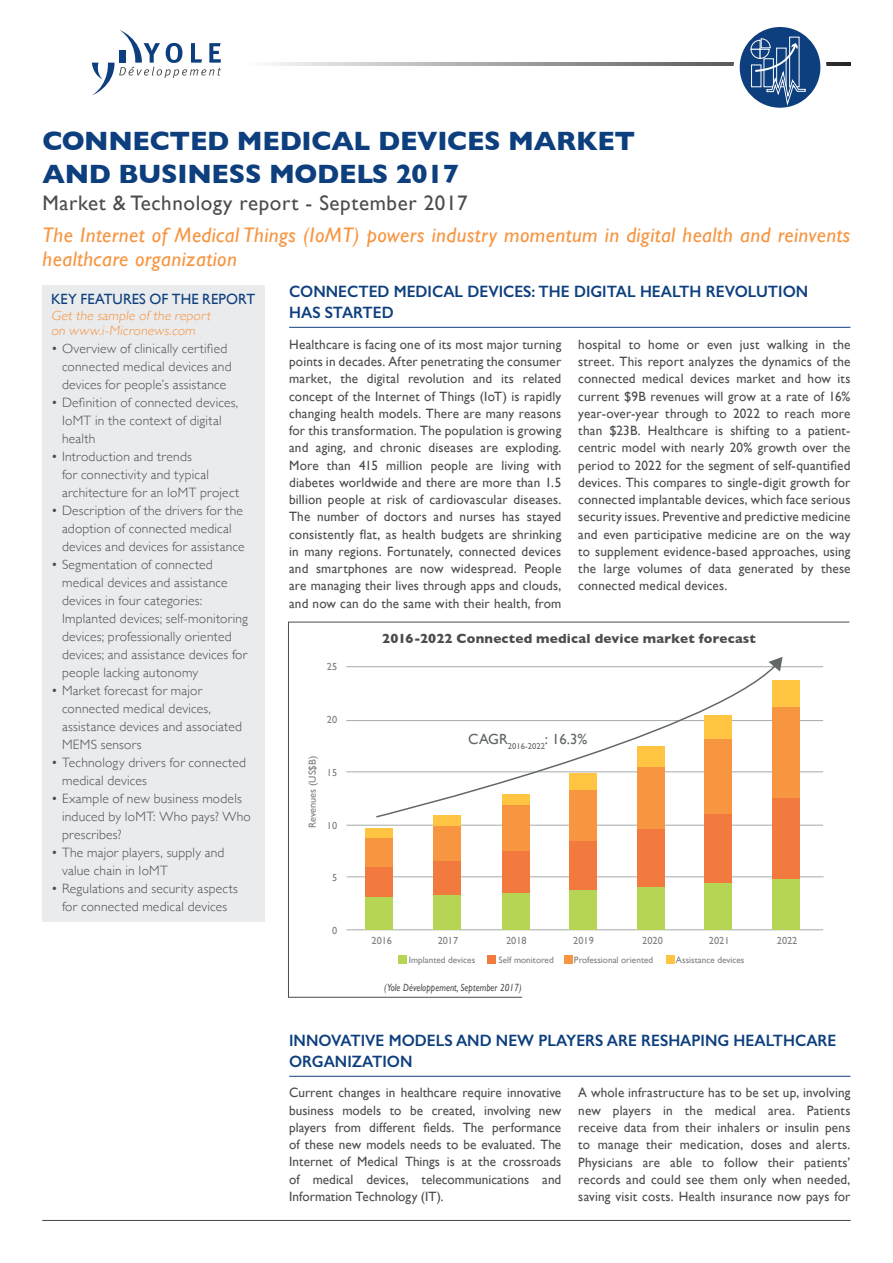
<style>
.page{position:relative;width:893px;height:1263px;background:#fff}
.page>*{position:absolute;margin:0;border:0;box-sizing:border-box;transform-origin:0 0}
.t1{font:700 27px/33px "Gill Sans";letter-spacing:-.01em;color:#0d3f7e}
.t2{font:italic 21px/24px "Gill Sans";letter-spacing:.02em;color:#f79540}
.t3{font:21px "Gill Sans";letter-spacing:.03em;color:#4b4c4d}
.t4{font:600 16.5px/21px "Gill Sans";color:#0d3f7e;scale:.94 1}
.t5{font:14.85px "Gill Sans";letter-spacing:.005em;color:#0d3f7e}
.t6{font:14.7px "Gill Sans";color:#626768}
.t7{font:13.5px/17.2px "Gill Sans";letter-spacing:.01em;color:#4b4c4d;text-align:justify}
.t8{font:300 13.5px/18px "Gill Sans";letter-spacing:.015em;color:#4b4c4d}
.t9{font:700 13.5px "Gill Sans";letter-spacing:.015em;color:#4b4c4d}
.t10{font:300 13.5px/15px "Gill Sans";color:#f79540}
.t11{font:italic 10.5px "Gill Sans";letter-spacing:.01em;color:#4b4c4d;scale:.85 1}
.t12{font:10.2px "Gill Sans";color:#7c7f81}
.t13{font:9.3px "Gill Sans";color:#7c7f81}
</style>
<div class="page">
<hr style="left:43px;top:1220px;width:807px;height:1px;background:#4b4c4d">
<hr style="left:289px;top:327px;width:561px;height:1px;background:#0d3f7e">
<div style="left:43px;top:285px;width:222px;height:637px;background:#eaebec"></div>
<svg style="left:91px;top:62px;width:759px;height:3px;background:#a7a8aa"></svg>
<div style="left:734px;top:21px;width:92px;height:93px;border:9px solid #fff;border-radius:50%"></div>
<div style="left:740px;top:27px;width:80px;height:81px;background:#0d3f7e;border-radius:50%"></div>
<svg style="left:750px;top:37px;width:56px;height:67px"></svg>
<svg style="left:92px;top:30px;width:129px;height:65px"></svg>
<svg style="left:288px;top:621px;width:562px;height:377px"></svg>
<hr style="left:346px;top:666px;width:477px;height:1px;background:#a7aaaa">
<hr style="left:346px;top:720px;width:477px;height:1px;background:#a7aaaa">
<hr style="left:346px;top:772px;width:477px;height:1px;background:#a7aaaa">
<hr style="left:346px;top:825px;width:477px;height:1px;background:#a7aaaa">
<hr style="left:347px;top:876px;width:477px;height:1px;background:#a7aaaa">
<hr style="left:346px;top:929px;width:477px;height:1px;background:#a7aaaa">
<div style="left:366px;top:896px;width:27px;height:34px;background:#b6d555"></div>
<div style="left:366px;top:867px;width:27px;height:30px;background:#f37a3e"></div>
<div style="left:366px;top:836px;width:27px;height:31px;background:#f79540"></div>
<div style="left:366px;top:828px;width:27px;height:10px;background:#fec442"></div>
<div style="left:434px;top:895px;width:27px;height:35px;background:#b6d555"></div>
<div style="left:434px;top:860px;width:27px;height:35px;background:#f37a3e"></div>
<div style="left:434px;top:825px;width:27px;height:36px;background:#f79540"></div>
<div style="left:434px;top:815px;width:27px;height:10px;background:#fec442"></div>
<div style="left:503px;top:892px;width:27px;height:38px;background:#b6d555"></div>
<div style="left:503px;top:851px;width:27px;height:42px;background:#f37a3e"></div>
<div style="left:503px;top:804px;width:27px;height:47px;background:#f79540"></div>
<div style="left:570px;top:889px;width:27px;height:41px;background:#b6d555"></div>
<div style="left:570px;top:840px;width:27px;height:50px;background:#f37a3e"></div>
<div style="left:570px;top:790px;width:27px;height:51px;background:#f79540"></div>
<div style="left:638px;top:886px;width:27px;height:44px;background:#b6d555"></div>
<div style="left:638px;top:828px;width:27px;height:58px;background:#f37a3e"></div>
<div style="left:638px;top:766px;width:27px;height:63px;background:#f79540"></div>
<div style="left:705px;top:882px;width:27px;height:48px;background:#b6d555"></div>
<div style="left:705px;top:813px;width:27px;height:69px;background:#f37a3e"></div>
<div style="left:772px;top:879px;width:27px;height:51px;background:#b6d555"></div>
<div style="left:772px;top:797px;width:27px;height:82px;background:#f37a3e"></div>
<div style="left:772px;top:707px;width:27px;height:90px;background:#f79540"></div>
<div style="left:772px;top:680px;width:27px;height:27px;background:#fec442"></div>
<div style="left:398px;top:956px;width:8px;height:8px;background:#b6d555"></div>
<div style="left:488px;top:956px;width:8px;height:8px;background:#f37a3e"></div>
<div style="left:564px;top:956px;width:9px;height:8px;background:#f79540"></div>
<div style="left:666px;top:956px;width:9px;height:8px;background:#fec442"></div>
<svg style="left:375px;top:663px;width:403px;height:155px"></svg>
<svg style="left:768px;top:657px;width:15px;height:14px"></svg>
<hr style="left:289px;top:1076px;width:561px;height:1px;background:#0d3f7e">
<h1 class="t1" style="left:43px;top:124px;width:594px">CONNECTED MEDICAL DEVICES MARKET<br>AND BUSINESS MODELS 2017</h1>
<h2 class="t3" style="left:43px;top:191px;width:427px">Market &amp; Technology report - September 2017</h2>
<h2 class="t2" style="left:43px;top:223px;width:809px">The Internet of Medical Things (IoMT) powers industry momentum in digital health and reinvents healthcare organization</h2>
<p class="t5" style="left:51px;top:290px;width:206px">KEY FEATURES OF THE REPORT</p>
<p class="t10" style="left:51px;top:307px;width:164px">Get the sample of the report on www.i-Micronews.com</p>
<p class="t8" style="left:62px;top:339px;width:171px;text-indent:-11px">• Overview of clinically certified connected medical devices and devices for people’s assistance</p>
<p class="t8" style="left:62px;top:393px;width:178px;text-indent:-11px">• Definition of connected devices,<br>IoMT in the context of digital health</p>
<p class="t8" style="left:62px;top:447px;width:179px;text-indent:-11px">• Introduction and trends<br>for connectivity and typical architecture for an IoMT project</p>
<p class="t8" style="left:62px;top:501px;width:184px;text-indent:-11px">• Description of the drivers for the adoption of connected medical devices and devices for assistance</p>
<p class="t8" style="left:62px;top:555px;width:188px;text-indent:-11px">• Segmentation of connected medical devices and assistance devices in four categories:<br>Implanted devices; self-monitoring devices; professionally oriented devices; and assistance devices for people lacking autonomy</p>
<p class="t8" style="left:62px;top:681px;width:181px;text-indent:-11px">• Market forecast for major connected medical devices, assistance devices and associated<br>MEMS sensors</p>
<p class="t8" style="left:62px;top:753px;width:186px;text-indent:-11px">• Technology drivers for connected medical devices</p>
<p class="t8" style="left:62px;top:789px;width:190px;text-indent:-11px">• Example of new business models induced by IoMT: Who pays? Who prescribes?</p>
<p class="t8" style="left:62px;top:843px;width:164px;text-indent:-11px">• The major players, supply and value chain in IoMT</p>
<p class="t8" style="left:51px;top:879px;width:188px;text-align:center">• Regulations and security aspects for connected medical devices</p>
<p class="t4" style="left:289px;top:281px;width:554px">CONNECTED MEDICAL DEVICES: THE DIGITAL HEALTH REVOLUTION<br>HAS STARTED</p>
<p class="t7" style="left:289px;top:335px;width:274px">Healthcare is facing one of its most major turning points in decades. After penetrating the consumer market, the digital revolution and its related concept of the Internet of Things (IoT) is rapidly changing health models. There are many reasons for this transformation. The population is growing and aging, and chronic diseases are exploding.<br>More than 415 million people are living with diabetes worldwide and there are more than 1.5 billion people at risk of cardiovascular diseases.<br>The number of doctors and nurses has stayed consistently flat, as health budgets are shrinking in many regions. Fortunately, connected devices and smartphones are now widespread. People are managing their lives through apps and clouds, and now can do the same with their health, from</p>
<p class="t7" style="left:578px;top:335px;width:274px">hospital to home or even just walking in the street. This report analyzes the dynamics of the connected medical devices market and how its current $9B revenues will grow at a rate of 16% year-over-year through to 2022 to reach more than $23B. Healthcare is shifting to a patient&shy;centric model with nearly 20% growth over the period to 2022 for the segment of self-quantified devices. This compares to single-digit growth for connected implantable devices, which face serious security issues. Preventive and predictive medicine and even participative medicine are on the way to supplement evidence-based approaches, using the large volumes of data generated by these connected medical devices.</p>
<p class="t9" style="left:382px;top:628px;width:375px">2016-2022 Connected medical device market forecast</p>
<p class="t12" style="left:327px;top:661px;width:12px">25</p>
<p class="t12" style="left:327px;top:713px;width:12px">20</p>
<p class="t6" style="left:468px;top:730px;width:121px">CAGR<sub>2016-2022</sub>: 16.3%</p>
<p class="t12" style="left:306px;top:828px;width:73px;rotate:-90deg">Revenues (US$B)</p>
<p class="t12" style="left:327px;top:766px;width:12px">15</p>
<p class="t12" style="left:327px;top:819px;width:12px">10</p>
<p class="t12" style="left:332px;top:871px;width:7px">5</p>
<p class="t12" style="left:332px;top:924px;width:7px">0</p>
<p class="t12" style="left:372px;top:934px;width:22px">2016</p>
<p class="t12" style="left:438px;top:934px;width:22px">2017</p>
<p class="t12" style="left:506px;top:934px;width:22px">2018</p>
<p class="t12" style="left:573px;top:934px;width:22px">2019</p>
<p class="t12" style="left:642px;top:934px;width:22px">2020</p>
<p class="t12" style="left:709px;top:934px;width:22px">2021</p>
<p class="t12" style="left:777px;top:934px;width:22px">2022</p>
<p class="t13" style="left:409px;top:955px;width:68px">Implanted devices</p>
<p class="t13" style="left:499px;top:955px;width:57px">Self monitored</p>
<p class="t13" style="left:574px;top:955px;width:81px">Professional oriented</p>
<p class="t13" style="left:676px;top:955px;width:70px">Assistance devices</p>
<p class="t11" style="left:384px;top:982px;width:163px">(Yole Développement, September 2017)</p>
<p class="t4" style="left:289px;top:1030px;width:584px">INNOVATIVE MODELS AND NEW PLAYERS ARE RESHAPING HEALTHCARE<br>ORGANIZATION</p>
<p class="t7" style="left:289px;top:1084px;width:274px">Current changes in healthcare require innovative business models to be created, involving new players from different fields. The performance of these new models needs to be evaluated. The Internet of Medical Things is at the crossroads of medical devices, telecommunications and Information Technology (IT).</p>
<p class="t7" style="left:578px;top:1084px;width:274px">A whole infrastructure has to be set up, involving new players in the medical area. Patients receive data from their inhalers or insulin pens to manage their medication, doses and alerts.<br>Physicians are able to follow their patients’ records and could see them only when needed, saving visit costs. Health insurance now pays for</p>
</div>
